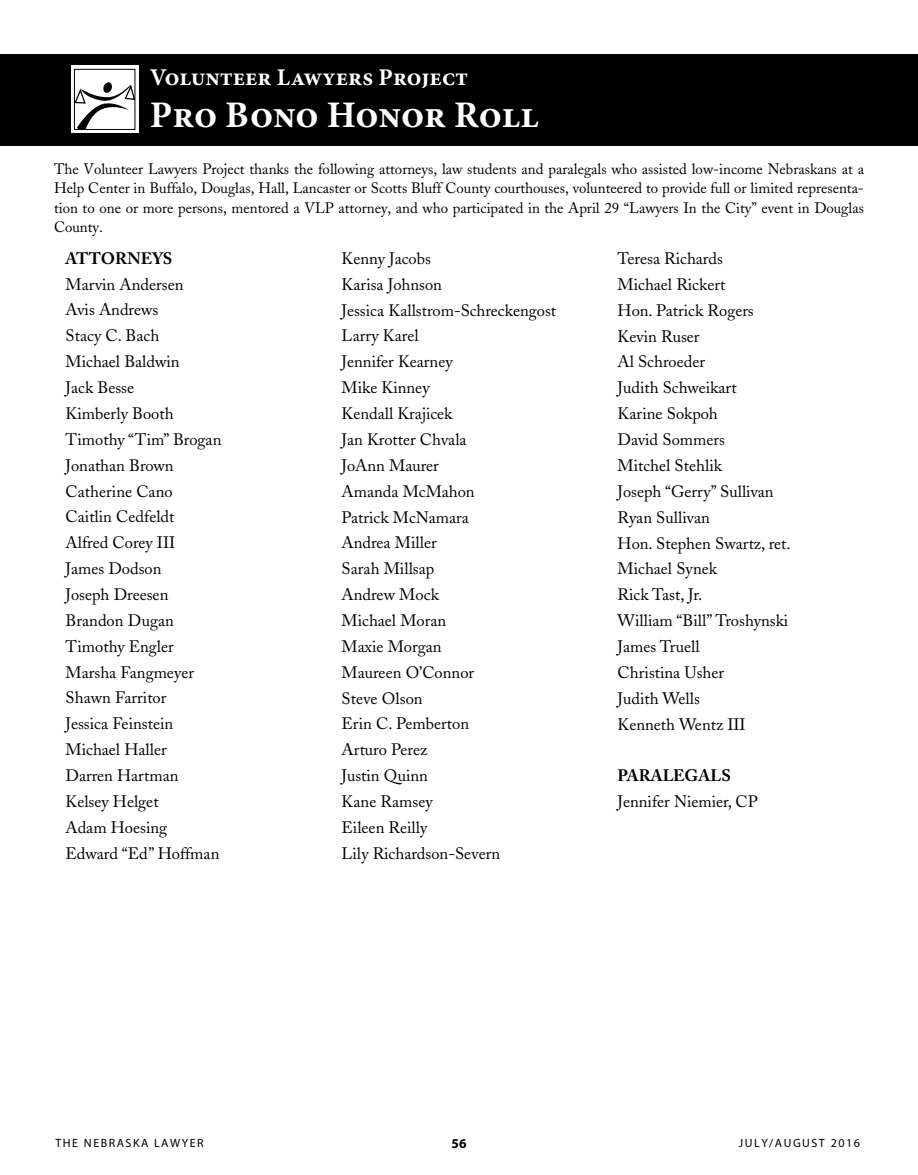
<style>
.page{position:relative;width:918px;height:1175px;background:#fff}
.page>*{position:absolute;margin:0;border:0;box-sizing:border-box;transform-origin:0 0}
.t1{font:700 37.5px "Minion Pro";color:#fff}
.t2{font:700 24px "Minion Pro";color:#fff}
.t3{font:16.5px/25.8px "Adobe Caslon";color:#000}
.t4{font:700 16.5px "Adobe Caslon";color:#000}
.t5{font:15px/19.5px "Adobe Caslon";color:#000;text-align:justify}
.t6{font:700 13.5px "Myriad";color:#000}
.t7{font:12px "Myriad";letter-spacing:.125em;color:#000}
</style>
<div class="page">
<div style="left:0;top:54px;width:918px;height:91px;background:#000"></div>
<div style="left:71px;top:66px;width:67px;height:67px;background:#fff"></div>
<svg style="left:73px;top:82px;width:63px;height:47px"></svg>
<div style="left:74px;top:69px;width:61px;height:61px;border:1px solid #000"></div>
<h2 class="t2" style="left:150px;top:61px;width:320px">Volunteer Lawyers Project</h2>
<h1 class="t1" style="left:150px;top:89px;width:391px">Pro Bono Honor Roll</h1>
<p class="t5" style="left:54px;top:159px;width:812px">The Volunteer Lawyers Project thanks the following attorneys, law students and paralegals who assisted low-income Nebraskans at a Help Center in Buffalo, Douglas, Hall, Lancaster or Scotts Bluff County courthouses, volunteered to provide full or limited representa&shy;tion to one or more persons, mentored a VLP attorney, and who participated in the April 29 “Lawyers In the City” event in Douglas County.</p>
<p class="t4" style="left:66px;top:248px;width:108px">ATTORNEYS</p>
<p class="t3" style="left:66px;top:271px;width:157px">Marvin Andersen<br>Avis Andrews<br>Stacy C. Bach<br>Michael Baldwin<br>Jack Besse<br>Kimberly Booth<br>Timothy “Tim” Brogan<br>Jonathan Brown<br>Catherine Cano<br>Caitlin Cedfeldt<br>Alfred Corey III<br>James Dodson<br>Joseph Dreesen<br>Brandon Dugan<br>Timothy Engler<br>Marsha Fangmeyer<br>Shawn Farritor<br>Jessica Feinstein<br>Michael Haller<br>Darren Hartman<br>Kelsey Helget<br>Adam Hoesing<br>Edward “Ed” Hoffman</p>
<p class="t3" style="left:342px;top:245px;width:216px">Kenny Jacobs<br>Karisa Johnson<br>Jessica Kallstrom-Schreckengost<br>Larry Karel<br>Jennifer Kearney<br>Mike Kinney<br>Kendall Krajicek<br>Jan Krotter Chvala<br>JoAnn Maurer<br>Amanda McMahon<br>Patrick McNamara<br>Andrea Miller<br>Sarah Millsap<br>Andrew Mock<br>Michael Moran<br>Maxie Morgan<br>Maureen O’Connor<br>Steve Olson<br>Erin C. Pemberton<br>Arturo Perez<br>Justin Quinn<br>Kane Ramsey<br>Eileen Reilly<br>Lily Richardson-Severn</p>
<p class="t3" style="left:618px;top:246px;width:175px">Teresa Richards<br>Michael Rickert<br>Hon. Patrick Rogers<br>Kevin Ruser<br>Al Schroeder<br>Judith Schweikart<br>Karine Sokpoh<br>David Sommers<br>Mitchel Stehlik<br>Joseph “Gerry” Sullivan<br>Ryan Sullivan<br>Hon. Stephen Swartz, ret.<br>Michael Synek<br>Rick Tast, Jr.<br>William “Bill” Troshynski<br>James Truell<br>Christina Usher<br>Judith Wells<br>Kenneth Wentz III</p>
<p class="t4" style="left:618px;top:765px;width:115px">PARALEGALS</p>
<p class="t3" style="left:618px;top:789px;width:142px">Jennifer Niemier, CP</p>
<p class="t7" style="left:56px;top:1136px;width:150px">THE NEBRASKA LAWYER</p>
<p class="t6" style="left:452px;top:1136px;width:16px">56</p>
<p class="t7" style="left:739px;top:1136px;width:122px">JULY/AUGUST 2016</p>
</div>
